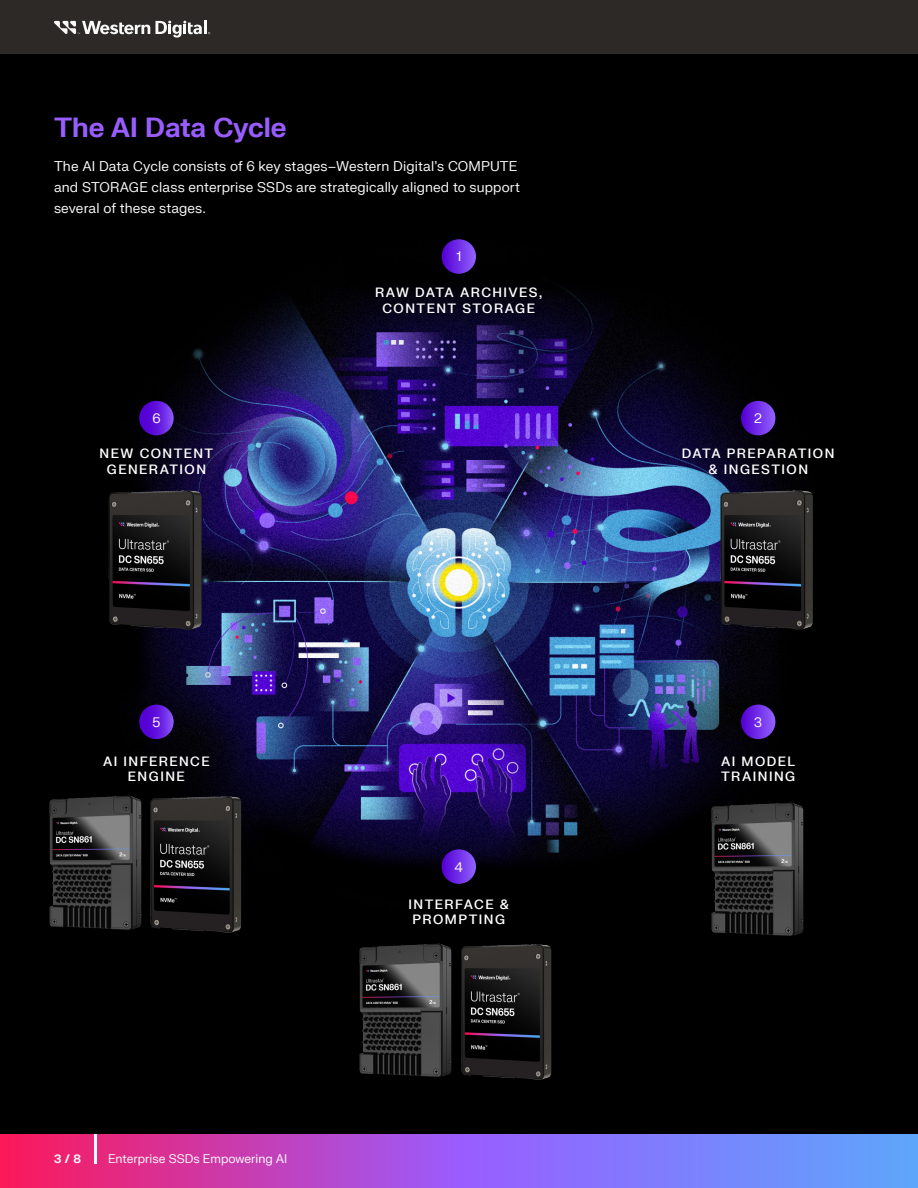
<style>
.page{position:relative;width:918px;height:1188px;background:#fff}
.page>*{position:absolute;margin:0;border:0;box-sizing:border-box;transform-origin:0 0}
.t1{font:700 27px "FK Grotesk Neue";color:#995dff}
.BODY_COPY{font:13.5px/21px "FK Grotesk Neue";letter-spacing:.01em;color:#fafafa}
.WDC_BODY_COPY{font:500 13.2px/15.8px "FK Grotesk Neue";letter-spacing:.115em;color:#fff;text-align:center}
.WDC_HEADLINE{font:13.2px "FK Grotesk Neue";color:#fff}
.t2{font:12px "FK Grotesk Neue";color:#fafafa}
.t3{font:700 12px "FK Grotesk Neue";color:#fafafa}
</style>
<div class="page">
<div style="left:0;top:0;width:918px;height:1143px;background:#000"></div>
<div style="left:0;top:0;width:918px;height:54px;background:#2d2926"></div>
<svg style="left:54px;top:21px;width:156px;height:17px"></svg>
<svg style="left:0;top:1134px;width:918px;height:54px;background:#a35dd4"></svg>
<hr style="left:94px;top:1134px;width:2px;height:29px;background:#fafafa">
<img style="left:139px;top:239px;width:641px;height:645px">
<svg style="left:442px;top:239px;width:34px;height:35px"></svg>
<div style="left:741px;top:705px;width:34px;height:34px;background:linear-gradient(to right,#5100d1,#8f5dfd);border-radius:17px"></div>
<svg style="left:442px;top:849px;width:34px;height:35px"></svg>
<svg style="left:139px;top:705px;width:35px;height:34px"></svg>
<div style="left:741px;top:401px;width:34px;height:34px;background:linear-gradient(to right,#5200d1,#8e5dfc);border-radius:17px"></div>
<svg style="left:139px;top:401px;width:35px;height:34px"></svg>
<img style="left:700px;top:791px;width:104px;height:145px">
<img style="left:696px;top:483px;width:117px;height:157px">
<img style="left:152px;top:788px;width:114px;height:145px">
<img style="left:463px;top:944px;width:89px;height:136px">
<img style="left:108px;top:483px;width:119px;height:157px">
<img style="left:49px;top:784px;width:103px;height:146px">
<img style="left:359px;top:943px;width:104px;height:134px">
<p class="t1" style="left:54px;top:107px;width:234px">The AI Data Cycle</p>
<p class="BODY_COPY" style="left:54px;top:155px;width:468px">The AI Data Cycle consists of 6 key stages–Western Digital’s COMPUTE and STORAGE class enterprise SSDs are strategically aligned to support several of these stages.</p>
<p class="WDC_HEADLINE" style="left:456px;top:247px;width:6px">1</p>
<p class="WDC_BODY_COPY" style="left:375px;top:284px;width:169px">RAW DATA ARCHIVES,<br>CONTENT STORAGE</p>
<p class="WDC_HEADLINE" style="left:152px;top:409px;width:10px">6</p>
<p class="WDC_HEADLINE" style="left:754px;top:409px;width:9px">2</p>
<p class="WDC_BODY_COPY" style="left:100px;top:445px;width:115px">NEW CONTENT<br>GENERATION</p>
<p class="WDC_BODY_COPY" style="left:682px;top:445px;width:154px">DATA PREPARATION &amp; INGESTION</p>
<p class="WDC_HEADLINE" style="left:153px;top:713px;width:9px">5</p>
<p class="WDC_HEADLINE" style="left:754px;top:713px;width:9px">3</p>
<p class="WDC_BODY_COPY" style="left:103px;top:753px;width:108px">AI INFERENCE<br>ENGINE</p>
<p class="WDC_BODY_COPY" style="left:721px;top:753px;width:76px;text-align:left">AI MODEL<br>TRAINING</p>
<p class="WDC_HEADLINE" style="left:455px;top:857px;width:10px">4</p>
<p class="WDC_BODY_COPY" style="left:409px;top:895px;width:102px;text-align:left">INTERFACE &amp;<br>PROMPTING</p>
<p class="t3" style="left:54px;top:1150px;width:29px">3 / 8</p>
<p class="t2" style="left:108px;top:1150px;width:181px">Enterprise SSDs Empowering AI</p>
</div>
